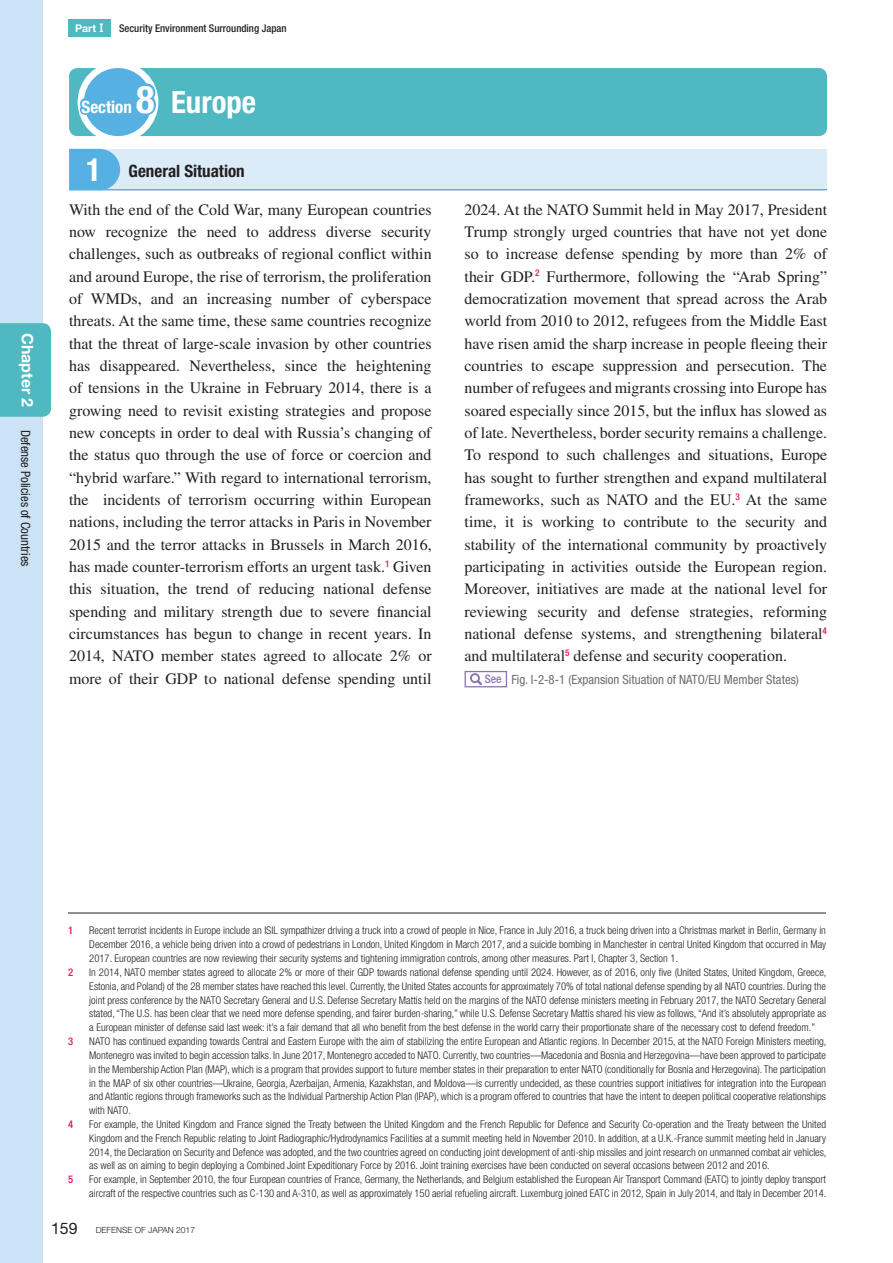
<style>
.page{position:relative;width:893px;height:1263px;background:#fff}
.page>*{position:absolute;margin:0;border:0;box-sizing:border-box;transform-origin:0 0}
.t1{font:700 condensed 30.9px "Helvetica Neue LT Std";color:#fff}
.t2{font:700 condensed 16.95px "Helvetica Neue LT Std";color:#231f20}
.t3{font:700 condensed 16.95px "Helvetica Neue LT Std";color:#fff}
.t4{font:15.9px/22.4px "Times LT Std";color:#231f20;text-align:justify}
.t5{font:700 15.9px "Helvetica Neue LT Std";color:#fff}
.t6{font:condensed 12.75px "Helvetica Neue LT Std";color:#6c6d70}
.t7{font:condensed 12.75px "Helvetica Neue LT Std";color:#231f20}
.t8{font:300 condensed 10.65px/13.8px "Helvetica Neue LT Std";color:#231f20;text-align:justify}
.t9{font:500 condensed 10.65px "Helvetica Neue LT Std";color:#231f20}
.t10{font:500 condensed 10.65px "Helvetica Neue LT Std";color:#ee1059}
.t11{font:300 8.55px "Helvetica Neue LT Std";color:#231f20}
.s1{font-weight:700;font-stretch:normal;color:#fff}
.s2{font-family:"UD Shin Go NT Pro De";font-weight:700;font-stretch:normal;color:#fff}
.s3{font-size:38.25px}
.s4{font-size:31.95px;color:#fff}
.s5{font-weight:500;font-size:11.7px;color:#8972b3}
.s6{font-weight:400;font-size:15.9px}
</style>
<div class="page">
<div style="left:69px;top:68px;width:758px;height:68px;background:#4fb8c1;border-radius:9px"></div>
<svg style="left:78px;top:68px;width:80px;height:68px;background:#72bee2"></svg>
<div style="left:97px;top:149px;width:730px;height:41px;background:#dbebf8"></div>
<svg style="left:69px;top:149px;width:51px;height:40px;background:#61b4e3"></svg>
<hr style="left:69px;top:189px;width:758px;height:1px;background:#57b0e2">
<svg style="left:470px;top:673px;width:12px;height:12px"></svg>
<div style="left:465px;top:671px;width:42px;height:16px;border:1px solid #8972b3"></div>
<hr style="left:68px;top:913px;width:758px;height:1px;background:#231f20">
<div style="left:68px;top:19px;width:43px;height:17px;background:#4fb8c1"></div>
<div style="left:0;top:0;width:43px;height:1263px;background:#cbe3f5"></div>
<div style="left:0;top:323px;width:51px;height:94px;background:#4fb8c1"></div>
<h3 class="t5" style="left:37px;top:333px;width:76px;rotate:90deg">Chapter 2</h3>
<p class="t7" style="left:33px;top:429px;width:138px;rotate:90deg">Defense Policies of Countries</p>
<p class="t9" style="left:75px;top:21px;width:213px"><span class="s1">Part</span> <span class="s2">Ⅰ</span> Security Environment Surrounding Japan</p>
<h1 class="t1" style="left:136px;top:83px;width:122px"><span class="s3">8</span> Europe</h1>
<h2 class="t2" style="left:86px;top:161px;width:160px"><span class="s4">1</span> General Situation</h2>
<p class="t4" style="left:69px;top:198px;width:364px">With the end of the Cold War, many European countries now recognize the need to address diverse security challenges, such as outbreaks of regional conflict within and around Europe, the rise of terrorism, the proliferation of WMDs, and an increasing number of cyberspace threats. At the same time, these same countries recognize that the threat of large-scale invasion by other countries has disappeared. Nevertheless, since the heightening of tensions in the Ukraine in February 2014, there is a growing need to revisit existing strategies and propose new concepts in order to deal with Russia’s changing of the status quo through the use of force or coercion and “hybrid warfare.” With regard to international terrorism, the incidents of terrorism occurring within European nations, including the terror attacks in Paris in November 2015 and the terror attacks in Brussels in March 2016, has made counter-terrorism efforts an urgent task.<sup>1</sup> Given this situation, the trend of reducing national defense spending and military strength due to severe financial circumstances has begun to change in recent years. In 2014, NATO member states agreed to allocate 2% or more of their GDP to national defense spending until</p>
<p class="t4" style="left:465px;top:198px;width:364px">2024. At the NATO Summit held in May 2017, President Trump strongly urged countries that have not yet done so to increase defense spending by more than 2% of their GDP.<sup>2</sup> Furthermore, following the “Arab Spring” democratization movement that spread across the Arab world from 2010 to 2012, refugees from the Middle East have risen amid the sharp increase in people fleeing their countries to escape suppression and persecution. The number of refugees and migrants crossing into Europe has soared especially since 2015, but the influx has slowed as of late. Nevertheless, border security remains a challenge.<br>To respond to such challenges and situations, Europe has sought to further strengthen and expand multilateral frameworks, such as NATO and the EU.<sup>3</sup> At the same time, it is working to contribute to the security and stability of the international community by proactively participating in activities outside the European region.<br>Moreover, initiatives are made at the national level for reviewing security and defense strategies, reforming national defense systems, and strengthening bilateral<sup>4 </sup>and multilateral<sup>5</sup> defense and security cooperation.</p>
<h2 class="t3" style="left:82px;top:96px;width:52px">Section</h2>
<p class="t6" style="left:485px;top:672px;width:316px"><span class="s5">See</span> Fig. I-2-8-1 (Expansion Situation of NATO/EU Member States)</p>
<p class="t10" style="left:68px;top:924px;width:7px">1</p>
<p class="t8" style="left:89px;top:924px;width:738px">Recent terrorist incidents in Europe include an ISIL sympathizer driving a truck into a crowd of people in Nice, France in July 2016, a truck being driven into a Christmas market in Berlin, Germany in December 2016, a vehicle being driven into a crowd of pedestrians in London, United Kingdom in March 2017, and a suicide bombing in Manchester in central United Kingdom that occurred in May 2017. European countries are now reviewing their security systems and tightening immigration controls, among other measures. Part I, Chapter 3, Section 1.</p>
<p class="t10" style="left:68px;top:966px;width:7px">2</p>
<p class="t8" style="left:89px;top:965px;width:739px">In 2014, NATO member states agreed to allocate 2% or more of their GDP towards national defense spending until 2024. However, as of 2016, only five (United States, United Kingdom, Greece, Estonia, and Poland) of the 28 member states have reached this level. Currently, the United States accounts for approximately 70% of total national defense spending by all NATO countries. During the joint press conference by the NATO Secretary General and U.S. Defense Secretary Mattis held on the margins of the NATO defense ministers meeting in February 2017, the NATO Secretary General stated, “The U.S. has been clear that we need more defense spending, and fairer burden-sharing,” while U.S. Defense Secretary Mattis shared his view as follows, “And it’s absolutely appropriate as a European minister of defense said last week: it’s a fair demand that all who benefit from the best defense in the world carry their proportionate share of the necessary cost to defend freedom.”</p>
<p class="t10" style="left:68px;top:1035px;width:7px">3</p>
<p class="t8" style="left:89px;top:1034px;width:739px">NATO has continued expanding towards Central and Eastern Europe with the aim of stabilizing the entire European and Atlantic regions. In December 2015, at the NATO Foreign Ministers meeting, Montenegro was invited to begin accession talks. In June 2017, Montenegro acceded to NATO. Currently, two countries—Macedonia and Bosnia and Herzegovina—have been approved to participate in the Membership Action Plan (MAP), which is a program that provides support to future member states in their preparation to enter NATO (conditionally for Bosnia and Herzegovina). The participation in the MAP of six other countries—Ukraine, Georgia, Azerbaijan, Armenia, Kazakhstan, and Moldova—is currently undecided, as these countries support initiatives for integration into the European and Atlantic regions through frameworks such as the Individual Partnership Action Plan (IPAP), which is a program offered to countries that have the intent to deepen political cooperative relationships with NATO.</p>
<p class="t10" style="left:68px;top:1118px;width:7px">4</p>
<p class="t8" style="left:89px;top:1117px;width:739px">For example, the United Kingdom and France signed the Treaty between the United Kingdom and the French Republic for Defence and Security Co-operation and the Treaty between the United Kingdom and the French Republic relating to Joint Radiographic/Hydrodynamics Facilities at a summit meeting held in November 2010. In addition, at a U.K.-France summit meeting held in January 2014, the Declaration on Security and Defence was adopted, and the two countries agreed on conducting joint development of anti-ship missiles and joint research on unmanned combat air vehicles, as well as on aiming to begin deploying a Combined Joint Expeditionary Force by 2016. Joint training exercises have been conducted on several occasions between 2012 and 2016.</p>
<p class="t10" style="left:68px;top:1173px;width:7px">5</p>
<p class="t8" style="left:89px;top:1172px;width:739px">For example, in September 2010, the four European countries of France, Germany, the Netherlands, and Belgium established the European Air Transport Command (EATC) to jointly deploy transport aircraft of the respective countries such as C-130 and A-310, as well as approximately 150 aerial refueling aircraft. Luxemburg joined EATC in 2012, Spain in July 2014, and Italy in December 2014.</p>
<p class="t11" style="left:51px;top:1224px;width:146px"><span class="s6">159</span> DEFENSE OF JAPAN 2017</p>
</div>
